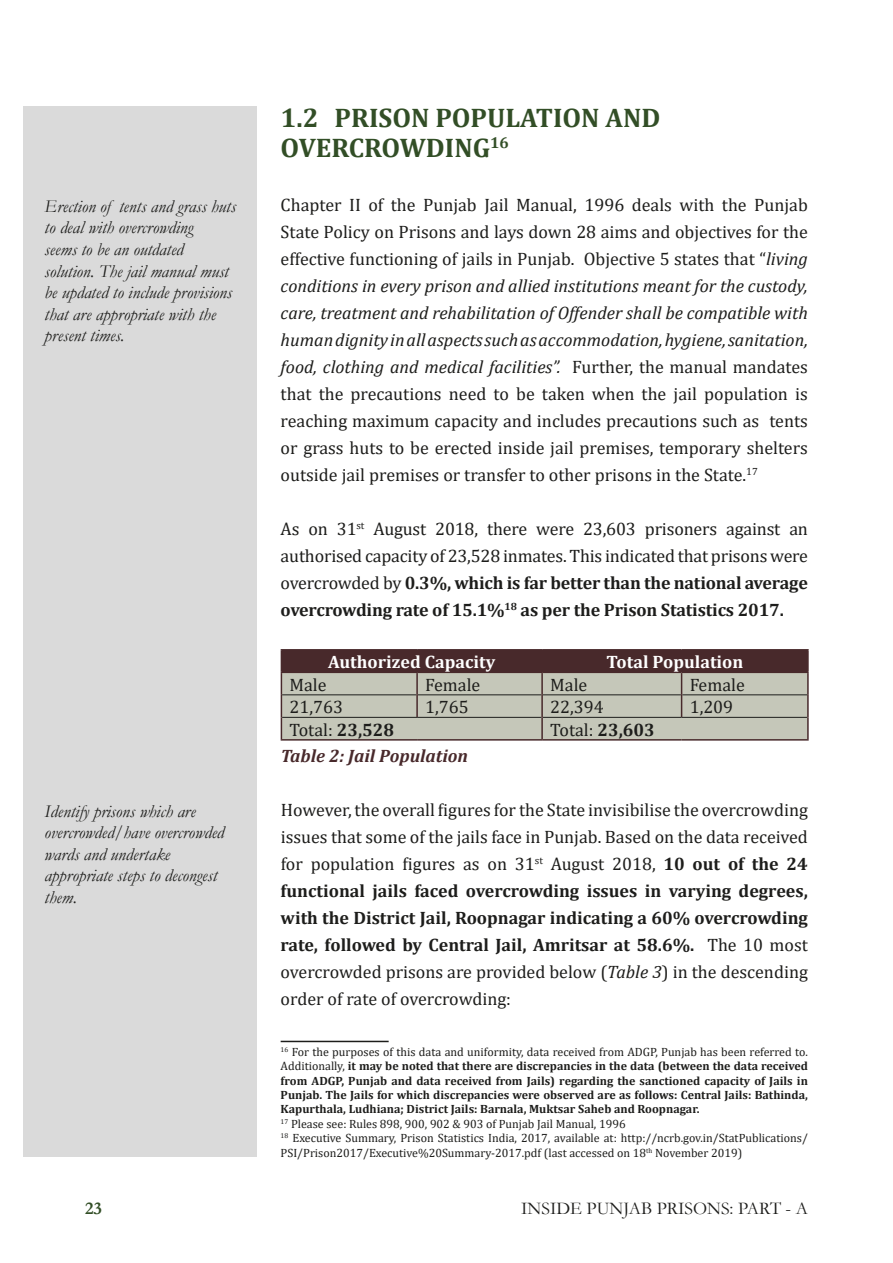
<style>
.page{position:relative;width:893px;height:1263px;background:#fff}
.page>*{position:absolute;margin:0;border:0;box-sizing:border-box;transform-origin:0 0}
.t1{font:700 27px/29.7px "Cambria";color:#324e26}
.t2{font:18px/27px "Cambria";color:#1d1d1b;text-align:justify}
.t3{font:italic 18px/21.6px "Garamond";color:#1d1d1b}
.t4{font:700 18px "Cambria";color:#fff}
.t5{font:18px "Garamond";color:#1d1d1b}
.t6{font:italic 700 18px "Cambria";color:#48292b}
.t7{font:700 18px "Garamond";color:#324e26}
.t8{font:12px/14.4px "Cambria";color:#1d1d1b}
.s1{font-style:italic}
.s2{font-weight:700}
</style>
<div class="page">
<div style="left:23px;top:106px;width:234px;height:1051px;background:#dadada"></div>
<hr style="left:281px;top:649px;width:136px;height:2px;background:#48292b">
<hr style="left:417px;top:649px;width:125px;height:2px;background:#48292b">
<hr style="left:542px;top:649px;width:140px;height:2px;background:#48292b">
<hr style="left:682px;top:649px;width:127px;height:2px;background:#48292b">
<hr style="left:807px;top:651px;width:2px;height:21px;background:#48292b">
<hr style="left:682px;top:672px;width:127px;height:1px;background:#48292b">
<hr style="left:807px;top:673px;width:2px;height:22px;background:#48292b">
<hr style="left:807px;top:695px;width:2px;height:22px;background:#48292b">
<svg style="left:281px;top:650px;width:527px;height:89px;background:#9f998f"></svg>
<hr style="left:807px;top:717px;width:2px;height:22px;background:#48292b">
<hr style="left:281px;top:739px;width:136px;height:2px;background:#48292b">
<hr style="left:417px;top:739px;width:125px;height:2px;background:#48292b">
<hr style="left:542px;top:739px;width:140px;height:2px;background:#48292b">
<hr style="left:682px;top:739px;width:127px;height:2px;background:#48292b">
<hr style="left:281px;top:1041px;width:108px;height:1px;background:#1d1d1b">
<p class="t3" style="left:45px;top:195px;width:193px">Erection of tents and grass huts to deal with overcrowding<br>seems to be an outdated solution. The jail manual must be updated to include provisions that are appropriate with the present times.</p>
<p class="t3" style="left:45px;top:800px;width:181px">Identify prisons which are overcrowded/have overcrowded wards and undertake appropriate steps to decongest them.</p>
<h1 class="t1" style="left:281px;top:102px;width:381px">1.2 PRISON POPULATION AND<br>OVERCROWDING<sup>16</sup></h1>
<p class="t2" style="left:281px;top:191px;width:529px">Chapter II of the Punjab Jail Manual, 1996 deals with the Punjab State Policy on Prisons and lays down 28 aims and objectives for the effective functioning of jails in Punjab. Objective 5 states that “<span class="s1">living conditions in every prison and allied institutions meant for the custody, care, treatment and rehabilitation of Offender shall be compatible with human dignity in all aspects such as accommodation, hygiene, sanitation, food, clothing and medical facilities”.</span> Further, the manual mandates that the precautions need to be taken when the jail population is reaching maximum capacity and includes precautions such as tents or grass huts to be erected inside jail premises, temporary shelters outside jail premises or transfer to other prisons in the State.<sup>17</sup></p>
<p class="t2" style="left:281px;top:515px;width:529px">As on 31<sup>st</sup> August 2018, there were 23,603 prisoners against an authorised capacity of 23,528 inmates. This indicated that prisons were overcrowded by <span class="s2">0.3%, which is far better than the national average overcrowding rate of 15.1%</span><sup>18</sup> <span class="s2">as per the Prison Statistics 2017.</span></p>
<p class="t4" style="left:328px;top:649px;width:169px">Authorized Capacity</p>
<p class="t4" style="left:607px;top:649px;width:138px">Total Population</p>
<p class="t2" style="left:289px;top:671px;width:39px">Male</p>
<p class="t2" style="left:425px;top:671px;width:57px">Female</p>
<p class="t2" style="left:550px;top:671px;width:39px">Male</p>
<p class="t2" style="left:690px;top:671px;width:57px">Female</p>
<p class="t2" style="left:289px;top:693px;width:55px">21,763</p>
<p class="t2" style="left:425px;top:693px;width:45px">1,765</p>
<p class="t2" style="left:550px;top:693px;width:55px">22,394</p>
<p class="t2" style="left:690px;top:693px;width:45px">1,209</p>
<p class="t2" style="left:289px;top:716px;width:106px">Total: <span class="s2">23,528</span></p>
<p class="t2" style="left:550px;top:716px;width:106px">Total: <span class="s2">23,603</span></p>
<p class="t6" style="left:281px;top:743px;width:189px">Table 2: Jail Population</p>
<p class="t2" style="left:281px;top:796px;width:529px">However, the overall figures for the State invisibilise the overcrowding issues that some of the jails face in Punjab. Based on the data received for population figures as on 31<sup>st</sup> August 2018, <span class="s2">10 out of the 24 functional jails faced overcrowding issues in varying degrees, with the District Jail, Roopnagar indicating a 60% overcrowding rate, followed by Central Jail, Amritsar at 58.6%.</span> The 10 most overcrowded prisons are provided below (<span class="s1">Table 3</span>) in the descending order of rate of overcrowding:</p>
<p class="t8" style="left:281px;top:1044px;width:529px"><sup>16</sup> For the purposes of this data and uniformity, data received from ADGP, Punjab has been referred to.<br>Additionally, <span class="s2">it may be noted that there are discrepancies in the data (between the data received from ADGP, Punjab and data received from Jails) regarding the sanctioned capacity of Jails in Punjab. The Jails for which discrepancies were observed are as follows: Central Jails: Bathinda, Kapurthala, Ludhiana; District Jails: Barnala, Muktsar Saheb and Roopnagar.<br></span><sup>17</sup> Please see: Rules 898, 900, 902 &amp; 903 of Punjab Jail Manual, 1996<br><sup>18</sup> Executive Summary, Prison Statistics India, 2017, available at: http://ncrb.gov.in/StatPublications/ PSI/Prison2017/Executive%20Summary-2017.pdf (last accessed on 18<sup>th</sup> November 2019)</p>
<p class="t7" style="left:85px;top:1196px;width:18px">23</p>
<p class="t5" style="left:521px;top:1196px;width:288px">INSIDE PUNJAB PRISONS: PART - A</p>
</div>
